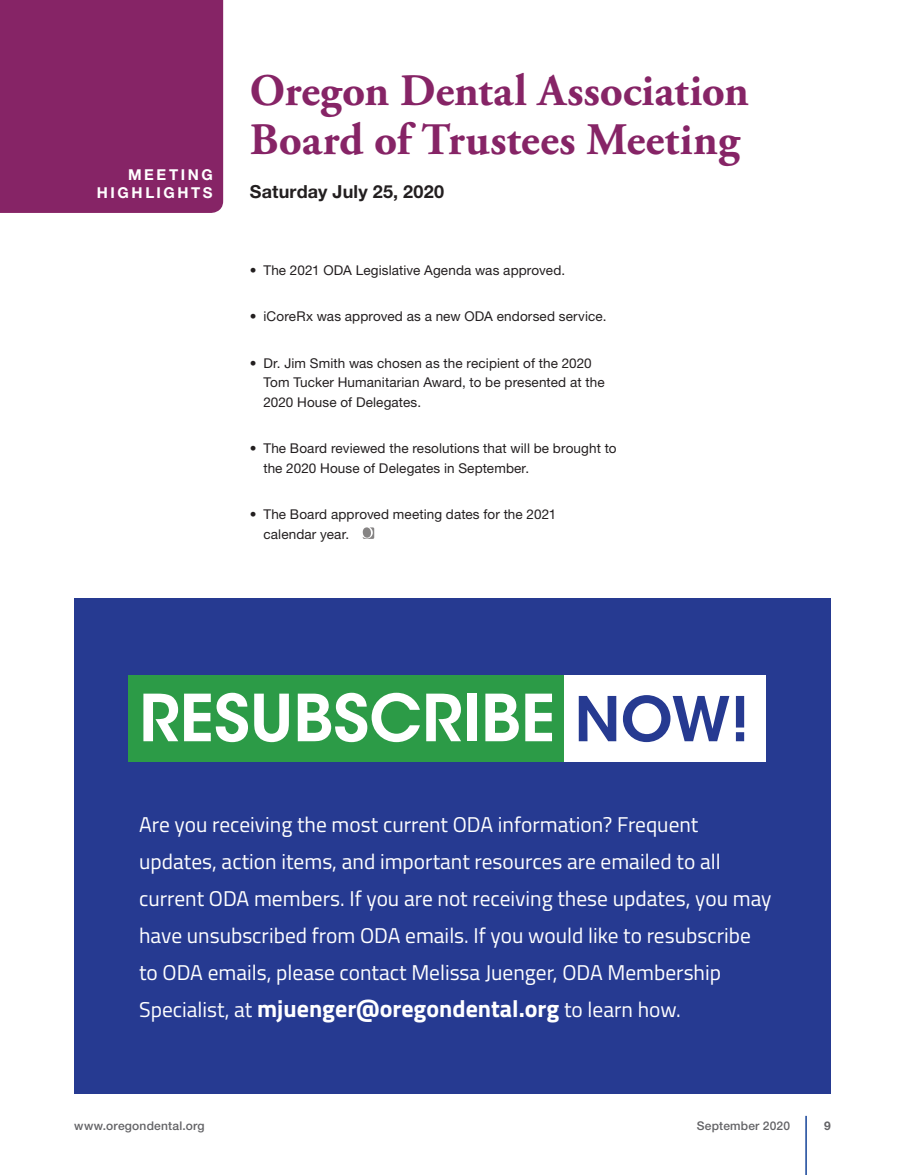
<style>
.page{position:relative;width:905px;height:1175px;background:#fff}
.page>*{position:absolute;margin:0;border:0;box-sizing:border-box;transform-origin:0 0}
.t1{font:600 64.35px "ITC Avant Garde Std";color:#fff}
.t2{font:700 45px/49.5px "Adobe Garamond Pro";color:#862466}
.t3{font:700 24px "Titillium";color:#fff}
.t4{font:21.45px/36.9px "Titillium";color:#fff}
.t5{font:700 18px "Helvetica Neue LT Std";letter-spacing:.01em;color:#231f20}
.t6{font:700 15px/18px "Helvetica Neue LT Std";letter-spacing:.17em;color:#fff;text-align:right}
.t7{font:13.5px/19.5px "Helvetica Neue LT Std";letter-spacing:.01em;color:#231f20}
.t8{font:500 12px "Helvetica Neue LT Std";letter-spacing:.02em;color:#636366}
.t9{font:700 12px "Helvetica Neue LT Std";color:#636366}
.t10{font:9px "Helvetica";color:#000}
.s1{font-size:61.2px;color:#263a91}
.s2{font-weight:400;font-size:21.45px}
</style>
<div class="page">
<div style="left:0;top:0;width:223px;height:213px;background:#862466"></div>
<svg style="left:363px;top:527px;width:11px;height:12px"></svg>
<div style="left:363px;top:527px;width:8px;height:10px;background:#868484;border-radius:50%"></div>
<div style="left:74px;top:598px;width:756px;height:496px;background:#263a91"></div>
<div style="left:128px;top:675px;width:637px;height:87px;background:#2c9b47"></div>
<div style="left:564px;top:675px;width:201px;height:87px;background:#fff"></div>
<hr style="left:805px;top:1115px;width:1px;height:59px;background:#154398">
<p class="t6" style="left:97px;top:165px;width:117px">MEETING<br>HIGHLIGHTS</p>
<h2 class="t2" style="left:250px;top:67px;width:500px">Oregon Dental Association<br>Board of Trustees Meeting</h2>
<h3 class="t5" style="left:250px;top:180px;width:196px">Saturday July 25, 2020</h3>
<p class="t7" style="left:250px;top:260px;width:317px">• The 2021 ODA Legislative Agenda was approved.</p>
<p class="t7" style="left:250px;top:306px;width:358px">• iCoreRx was approved as a new ODA endorsed service.</p>
<p class="t7" style="left:263px;top:353px;width:343px;text-indent:-14px">• Dr. Jim Smith was chosen as the recipient of the 2020<br>Tom Tucker Humanitarian Award, to be presented at the<br>2020 House of Delegates.</p>
<p class="t7" style="left:263px;top:438px;width:355px;text-indent:-14px">• The Board reviewed the resolutions that will be brought to the 2020 House of Delegates in September.</p>
<p class="t7" style="left:263px;top:504px;width:294px;text-indent:-14px">• The Board approved meeting dates for the 2021 calendar year.</p>
<h1 class="t1" style="left:139px;top:677px;width:612px">RESUBSCRIBE <span class="s1">NOW!</span></h1>
<p class="t4" style="left:139px;top:805px;width:634px">Are you receiving the most current ODA information? Frequent updates, action items, and important resources are emailed to all current ODA members. If you are not receiving these updates, you may have unsubscribed from ODA emails. If you would like to resubscribe to ODA emails, please contact Melissa Juenger, ODA Membership</p>
<h3 class="t3" style="left:139px;top:990px;width:543px"><span class="s2">Specialist, at</span> mjuenger@oregondental.org <span class="s2">to learn how.</span></h3>
<p class="t8" style="left:74px;top:1118px;width:132px">www.oregondental.org</p>
<p class="t8" style="left:697px;top:1118px;width:95px">September 2020</p>
<p class="t9" style="left:824px;top:1117px;width:8px">9</p>
<p class="t10" style="left:89px;top:1125px;width:106px">1007436_Editorial.indd 1</p>
<p class="t10" style="left:727px;top:1125px;width:100px">25/04/2020 2:11:32 AM</p>
</div>
